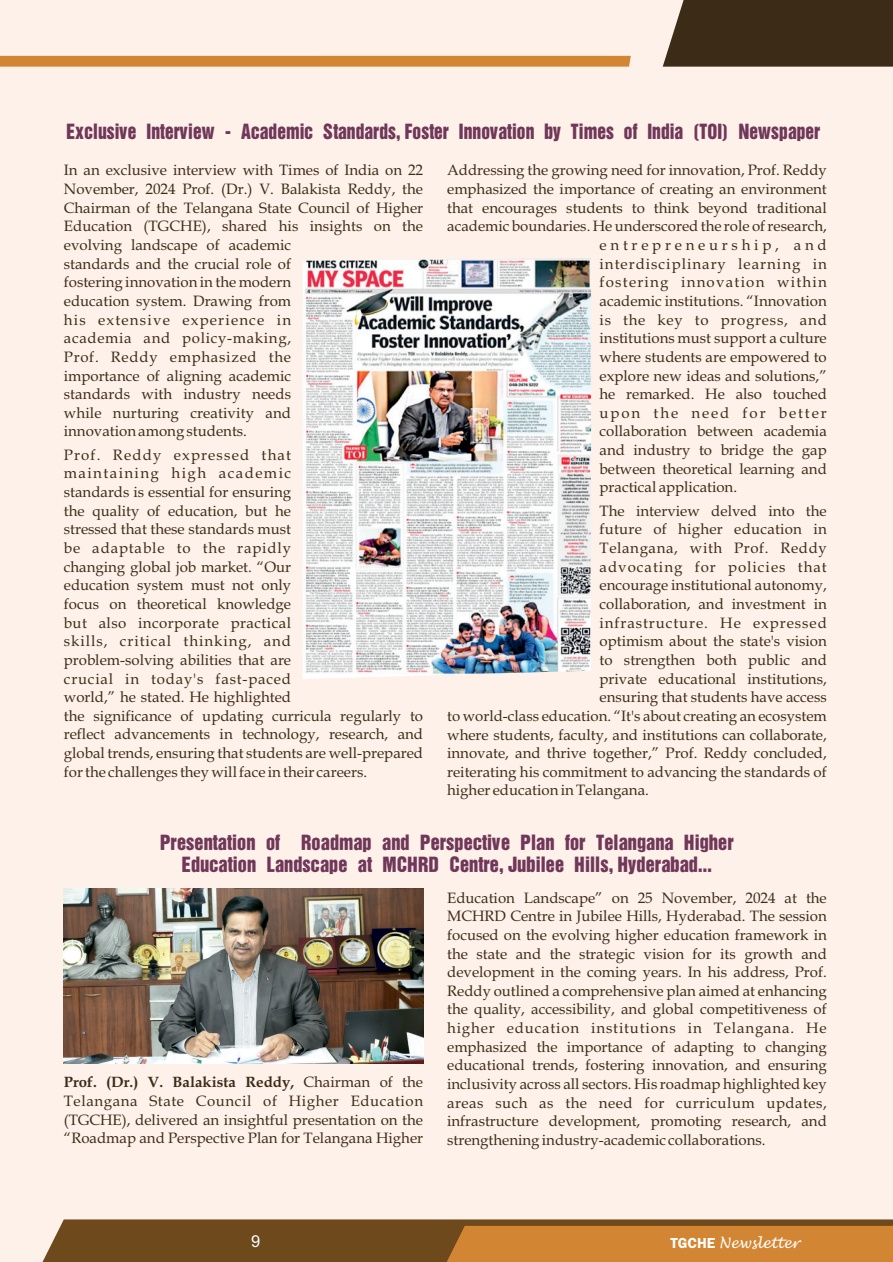
<style>
.page{position:relative;width:893px;height:1262px;background:#fff}
.page>*{position:absolute;margin:0;border:0;box-sizing:border-box;transform-origin:0 0}
.t1{font:21px/22.2px "Helvetica Roman Semi B";color:#703759;text-align:center}
.t2{font:21px "Helvetica Roman Semi B";color:#703759;scale:.92 1}
.t3{font:16.5px "Arial";color:#fff}
.t4{font:15px/18.6px "Book Antiqua";color:#3c2b17;text-align:justify}
.t5{font:15px "Book Antiqua";letter-spacing:.065em;color:#3c2b17}
.t6{font:15px "Book Antiqua";letter-spacing:.085em;color:#3c2b17}
.t7{font:15px "Book Antiqua";letter-spacing:.04em;color:#3c2b17}
.t8{font:15px "Book Antiqua";letter-spacing:.05em;color:#3c2b17}
.t9{font:15px "Book Antiqua";letter-spacing:.25em;color:#3c2b17}
.t10{font:15px "Book Antiqua";letter-spacing:.13em;color:#3c2b17}
.t11{font:italic 14.25px "Lucida Handwriting";color:#fff}
.s1{font-weight:700}
.s2{font-family:"Franklin Gothic";font-weight:600;font-style:normal;font-size:15px}
</style>
<div class="page">
<div style="left:0;top:0;width:892px;height:1261px;background:#fdf1ea"></div>
<img style="left:64px;top:888px;width:359px;height:175px">
<svg style="left:43px;top:1219px;width:849px;height:42px;background:#9b672a"></svg>
<div style="left:662px;top:0;width:230px;height:67px;background:#3c2b17"></div>
<svg style="left:0;top:56px;width:630px;height:11px;background:#d38939"></svg>
<img style="left:302px;top:258px;width:289px;height:421px">
<h1 class="t2" style="left:66px;top:123px;width:821px">Exclusive Interview - Academic Standards, Foster Innovation by Times of India (TOI) Newspaper</h1>
<p class="t4" style="left:64px;top:163px;width:361px;text-align:left">In an exclusive interview with Times of India on 22<br>November, 2024 Prof. (Dr.) V. Balakista Reddy, the Chairman of the Telangana State Council of Higher Education (TGCHE), shared his insights on the evolving landscape of academic<br>standards and the crucial role of<br>fostering innovation in the modern<br>education system. Drawing from<br>his extensive experience in<br>academia and policy-making,<br>Prof. Reddy emphasized the<br>importance of aligning academic<br>standards with industry needs<br>while nurturing creativity and<br>innovation among students.</p>
<p class="t4" style="left:64px;top:447px;width:361px;text-align:left">Prof. Reddy expressed that<br>maintaining high academic<br>standards is essential for ensuring<br>the quality of education, but he<br>stressed that these standards must<br>be adaptable to the rapidly<br>changing global job market. “Our<br>education system must not only<br>focus on theoretical knowledge<br>but also incorporate practical<br>skills, critical thinking, and<br>problem-solving abilities that are<br>crucial in today's fast-paced<br>world,” he stated. He highlighted<br>the significance of updating curricula regularly to reflect advancements in technology, research, and global trends, ensuring that students are well-prepared for the challenges they will face in their careers.</p>
<p class="t4" style="left:447px;top:163px;width:381px">Addressing the growing need for innovation, Prof. Reddy</p>
<p class="t4" style="left:447px;top:181px;width:381px">emphasized the importance of creating an environment</p>
<p class="t4" style="left:447px;top:200px;width:381px">that encourages students to think beyond traditional</p>
<p class="t4" style="left:447px;top:219px;width:381px">academic boundaries. He underscored the role of research,</p>
<p class="t9" style="left:599px;top:239px;width:229px">entrepreneurship, and</p>
<p class="t5" style="left:599px;top:258px;width:229px">interdisciplinary learning in</p>
<p class="t6" style="left:599px;top:276px;width:229px">fostering innovation within</p>
<p class="t4" style="left:599px;top:293px;width:229px">academic institutions. “Innovation</p>
<p class="t8" style="left:599px;top:314px;width:229px">is the key to progress, and</p>
<p class="t4" style="left:599px;top:330px;width:229px">institutions must support a culture</p>
<p class="t4" style="left:599px;top:349px;width:229px">where students are empowered to</p>
<p class="t4" style="left:599px;top:368px;width:229px">explore new ideas and solutions,”</p>
<p class="t4" style="left:599px;top:386px;width:229px">he remarked. He also touched</p>
<p class="t10" style="left:599px;top:407px;width:229px">upon the need for better</p>
<p class="t4" style="left:599px;top:424px;width:229px">collaboration between academia</p>
<p class="t4" style="left:599px;top:442px;width:229px">and industry to bridge the gap</p>
<p class="t4" style="left:599px;top:461px;width:229px">between theoretical learning and</p>
<p class="t4" style="left:599px;top:480px;width:139px">practical application.</p>
<p class="t4" style="left:599px;top:503px;width:229px">The interview delved into the</p>
<p class="t4" style="left:599px;top:522px;width:229px">future of higher education in</p>
<p class="t7" style="left:599px;top:542px;width:229px">Telangana, with Prof. Reddy</p>
<p class="t5" style="left:599px;top:561px;width:229px">advocating for policies that</p>
<p class="t4" style="left:599px;top:577px;width:229px">encourage institutional autonomy,</p>
<p class="t4" style="left:599px;top:596px;width:229px">collaboration, and investment in</p>
<p class="t5" style="left:599px;top:616px;width:229px">infrastructure. He expressed</p>
<p class="t4" style="left:599px;top:633px;width:229px">optimism about the state's vision</p>
<p class="t4" style="left:599px;top:652px;width:229px">to strengthen both public and</p>
<p class="t4" style="left:599px;top:671px;width:229px">private educational institutions,</p>
<p class="t4" style="left:599px;top:689px;width:229px">ensuring that students have access</p>
<p class="t4" style="left:447px;top:708px;width:381px">to world-class education. “It's about creating an ecosystem</p>
<p class="t4" style="left:447px;top:727px;width:381px">where students, faculty, and institutions can collaborate,</p>
<p class="t4" style="left:447px;top:745px;width:381px">innovate, and thrive together,” Prof. Reddy concluded,</p>
<p class="t4" style="left:447px;top:764px;width:381px">reiterating his commitment to advancing the standards of</p>
<p class="t4" style="left:447px;top:782px;width:203px">higher education in Telangana.</p>
<h1 class="t1" style="left:160px;top:832px;width:575px">Presentation of Roadmap and Perspective Plan for Telangana Higher<br>Education Landscape at MCHRD Centre, Jubilee Hills, Hyderabad...</h1>
<p class="t4" style="left:64px;top:1074px;width:361px"><span class="s1">Prof. (Dr.) V. Balakista Reddy,</span> Chairman of the Telangana State Council of Higher Education (TGCHE), delivered an insightful presentation on the “Roadmap and Perspective Plan for Telangana Higher</p>
<p class="t4" style="left:447px;top:890px;width:381px">Education Landscape” on 25 November, 2024 at the MCHRD Centre in Jubilee Hills, Hyderabad. The session focused on the evolving higher education framework in the state and the strategic vision for its growth and development in the coming years. In his address, Prof.<br>Reddy outlined a comprehensive plan aimed at enhancing the quality, accessibility, and global competitiveness of higher education institutions in Telangana. He emphasized the importance of adapting to changing educational trends, fostering innovation, and ensuring inclusivity across all sectors. His roadmap highlighted key areas such as the need for curriculum updates, infrastructure development, promoting research, and strengthening industry-academic collaborations.</p>
<p class="t3" style="left:251px;top:1231px;width:11px">9</p>
<p class="t11" style="left:670px;top:1235px;width:130px"><span class="s2">TGCHE</span> Newsletter</p>
</div>
